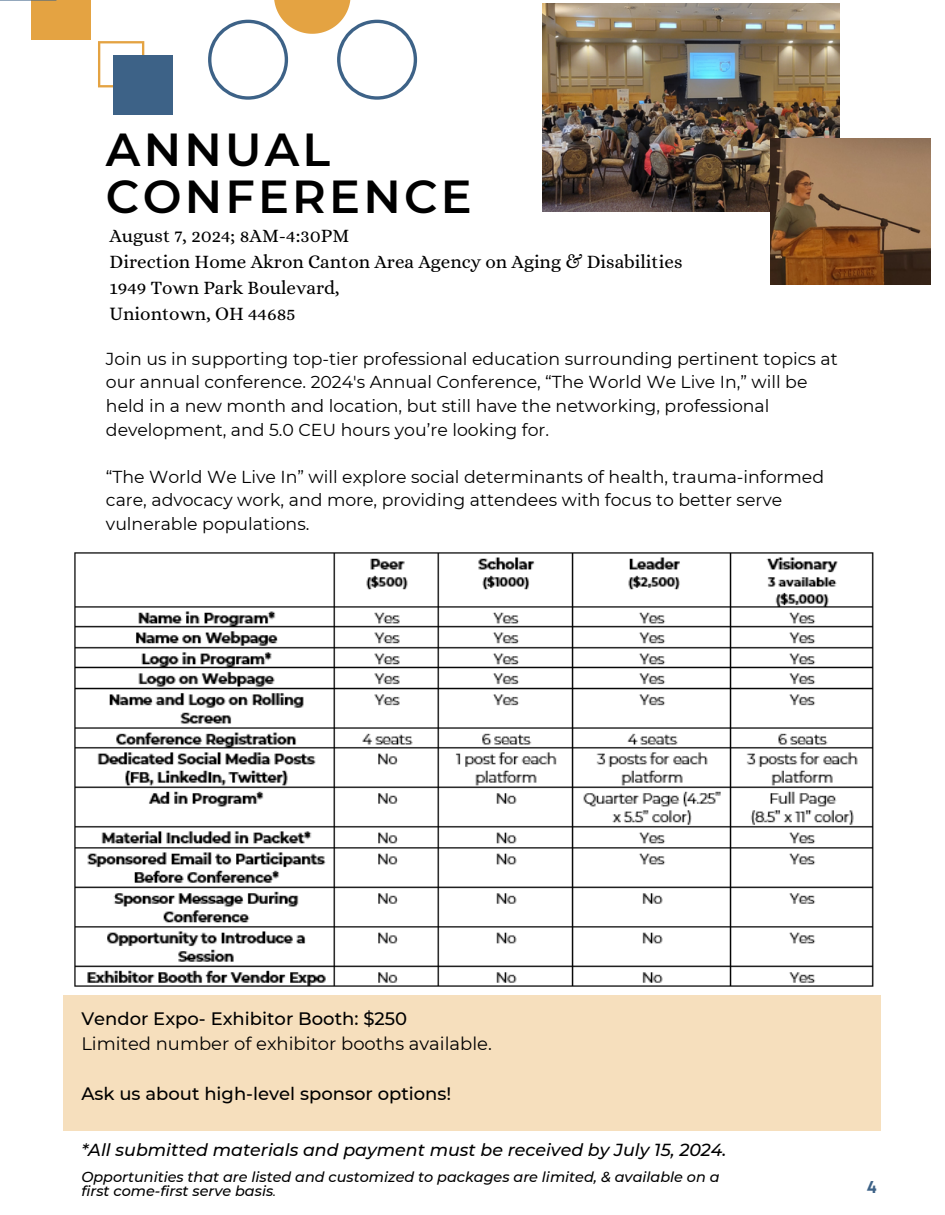
<style>
.page{position:relative;width:945px;height:1215px;background:#fff}
.page>*{position:absolute;margin:0;border:0;box-sizing:border-box;transform-origin:0 0}
.t1{font:600 46.2px/46.5px "Montserrat";letter-spacing:.07em;color:#000}
.t2{font:19.05px/25.8px "Alice";color:#000}
.t3{font:18px/24.8px "Montserrat";color:#000}
.t4{font:500 18px "Montserrat";color:#000}
.t5{font:700 18px "Mont";color:#3d6287}
.t6{font:italic 500 17.4px "Montserrat";color:#000}
.t7{font:17.25px/23.7px "Montserrat";color:#000}
.t8{font:italic 500 14.4px/13.5px "Montserrat";color:#000}
.s1{font-weight:500}
.s2{font-weight:400}
</style>
<div class="page">
<svg style="left:208px;top:0;width:209px;height:100px"></svg>
<div style="left:31px;top:0;width:60px;height:40px;background:#e4a342"></div>
<svg style="left:98px;top:41px;width:46px;height:46px"></svg>
<svg style="left:0;top:0;width:56px;height:1px"></svg>
<div style="left:113px;top:55px;width:60px;height:60px;background:#3d6287"></div>
<div style="left:64px;top:996px;width:817px;height:135px;background:#f6dfbd"></div>
<img style="left:542px;top:4px;width:297px;height:208px">
<img style="left:771px;top:139px;width:159px;height:145px">
<img style="left:74px;top:552px;width:800px;height:435px">
<h3 class="t1" style="left:106px;top:127px;width:367px">ANNUAL<br>CONFERENCE</h3>
<h2 class="t2" style="left:110px;top:223px;width:574px">August 7, 2024; 8AM-4:30PM<br>Direction Home Akron Canton Area Agency on Aging &amp; Disabilities 1949 Town Park Boulevard,<br>Uniontown, OH 44685</h2>
<h1 class="t7" style="left:106px;top:347px;width:733px">Join us in supporting top-tier professional education surrounding pertinent topics at our annual conference. 2024's Annual Conference, “The World We Live In,” will be held in a new month and location, but still have the networking, professional development, and 5.0 CEU hours you’re looking for.</h1>
<p class="t7" style="left:106px;top:465px;width:720px">“The World We Live In” will explore social determinants of health, trauma-informed care, advocacy work, and more, providing attendees with focus to better serve vulnerable populations.</p>
<h3 class="t3" style="left:81px;top:1007px;width:412px"><span class="s1">Vendor Expo- Exhibitor Booth: $250<br></span>Limited number of exhibitor booths available.</h3>
<h3 class="t4" style="left:81px;top:1082px;width:371px">Ask us about high-level sponsor options!</h3>
<p class="t6" style="left:81px;top:1139px;width:647px">*All submitted materials and payment must be received by July 15, 2024.</p>
<h3 class="t8" style="left:81px;top:1170px;width:640px">Opportunities that are listed and customized to packages are limited, &amp; available on a first come-first serve basis<span class="s2">.</span></h3>
<h2 class="t5" style="left:867px;top:1180px;width:12px">4</h2>
</div>
